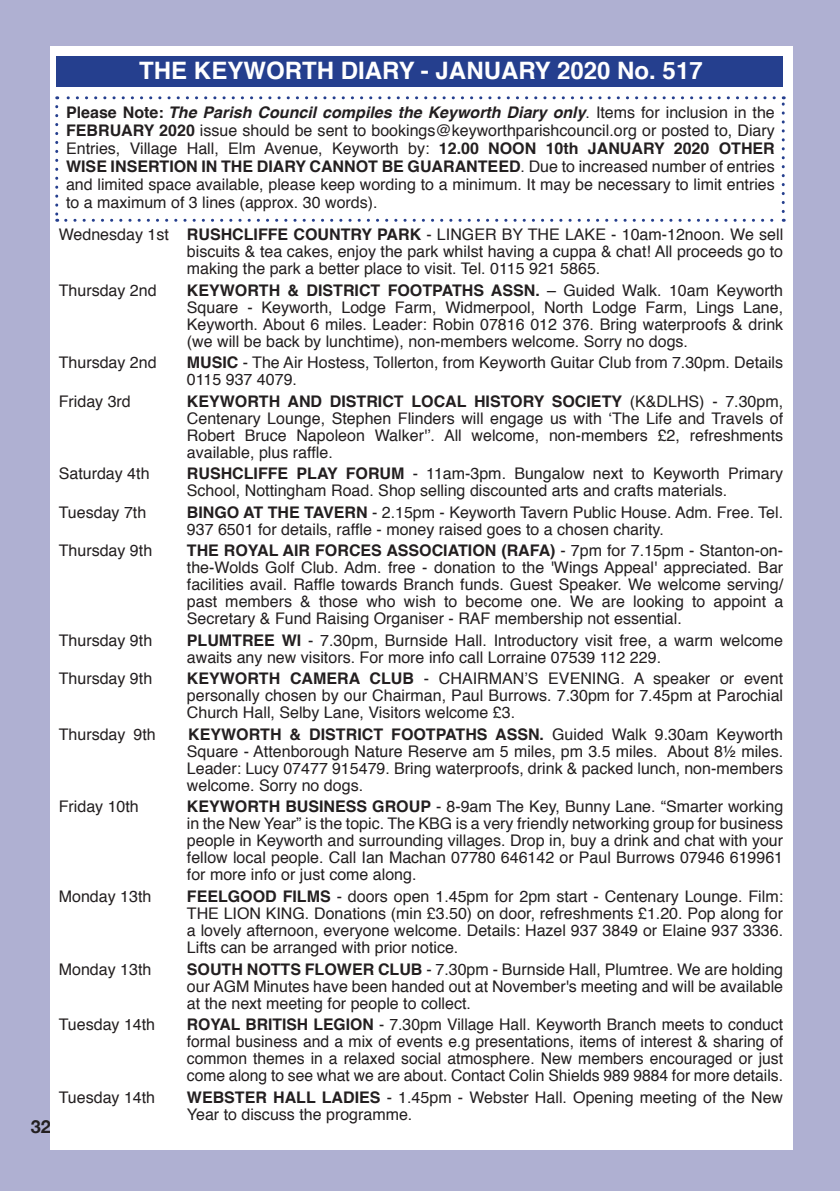
<style>
.page{position:relative;width:840px;height:1191px;background:#fff}
.page>*{position:absolute;margin:0;border:0;box-sizing:border-box;transform-origin:0 0}
.t1{font:700 24px "Helvetica";color:#fff}
.t2{font:700 18px "Helvetica Neue";color:#231f20}
.t3{font:16px/17px "Helvetica";color:#231f20;text-align:justify}
.s1{font-weight:700}
.s2{font-weight:700;font-style:italic}
</style>
<div class="page">
<div style="left:0;top:0;width:839px;height:1191px;background:#afb0d2"></div>
<div style="left:51px;top:46px;width:741px;height:1104px;background:#fff"></div>
<div style="left:57px;top:57px;width:725px;height:30px;background:#253f8e"></div>
<svg style="left:55px;top:107px;width:3px;height:115px"></svg>
<svg style="left:66px;top:219px;width:717px;height:3px"></svg>
<svg style="left:781px;top:96px;width:3px;height:115px"></svg>
<svg style="left:57px;top:96px;width:716px;height:3px"></svg>
<h1 class="t1" style="left:139px;top:52px;width:564px">THE KEYWORTH DIARY - JANUARY 2020 No. 517</h1>
<p class="t2" style="left:31px;top:1112px;width:22px">32</p>
<p class="t3" style="left:66px;top:103px;width:709px;line-height:18px"><span class="s1">Please Note:</span> <span class="s2">The Parish Council compiles the Keyworth Diary only</span>. Items for inclusion in the <span class="s1">FEBRUARY 2020</span> issue should be sent to bookings@keyworthparishcouncil.org or posted to, Diary Entries, Village Hall, Elm Avenue, Keyworth by: <span class="s1">12.00 NOON 10th JANUARY 2020 OTHER WISE INSERTION IN THE DIARY CANNOT BE GUARANTEED</span>. Due to increased number of entries and limited space available, please keep wording to a minimum. It may be necessary to limit entries to a maximum of 3 lines (approx. 30 words).</p>
<p class="t3" style="left:187px;top:226px;width:597px;text-indent:-128px">Wednesday 1st <span class="s1">RUSHCLIFFE COUNTRY PARK</span> - LINGER BY THE LAKE - 10am-12noon. We sell biscuits &amp; tea cakes, enjoy the park whilst having a cuppa &amp; chat! All proceeds go to making the park a better place to visit. Tel. 0115 921 5865.</p>
<p class="t3" style="left:59px;top:282px;width:99px">Thursday 2nd</p>
<p class="t3" style="left:187px;top:282px;width:597px"><span class="s1">KEYWORTH &amp; DISTRICT FOOTPATHS ASSN.</span> – Guided Walk. 10am Keyworth Square - Keyworth, Lodge Farm, Widmerpool, North Lodge Farm, Lings Lane, Keyworth. About 6 miles. Leader: Robin 07816 012 376. Bring waterproofs &amp; drink (we will be back by lunchtime), non-members welcome. Sorry no dogs.</p>
<p class="t3" style="left:59px;top:354px;width:99px">Thursday 2nd</p>
<p class="t3" style="left:187px;top:354px;width:597px"><span class="s1">MUSIC</span> - The Air Hostess, Tollerton, from Keyworth Guitar Club from 7.30pm. Details<br>0115 937 4079.</p>
<p class="t3" style="left:59px;top:393px;width:74px">Friday 3rd</p>
<p class="t3" style="left:187px;top:393px;width:597px"><span class="s1">KEYWORTH AND DISTRICT LOCAL HISTORY SOCIETY</span> (K&amp;DLHS) - 7.30pm, Centenary Lounge, Stephen Flinders will engage us with ‘The Life and Travels of Robert Bruce Napoleon Walker'’. All welcome, non-members £2, refreshments available, plus raffle.</p>
<p class="t3" style="left:59px;top:465px;width:92px">Saturday 4th</p>
<p class="t3" style="left:187px;top:465px;width:597px"><span class="s1">RUSHCLIFFE PLAY FORUM</span> - 11am-3pm. Bungalow next to Keyworth Primary<br>School, Nottingham Road. Shop selling discounted arts and crafts materials.</p>
<p class="t3" style="left:59px;top:504px;width:89px">Tuesday 7th</p>
<p class="t3" style="left:187px;top:504px;width:597px"><span class="s1">BINGO AT THE TAVERN</span> - 2.15pm - Keyworth Tavern Public House. Adm. Free. Tel.<br>937 6501 for details, raffle - money raised goes to a chosen charity.</p>
<p class="t3" style="left:59px;top:543px;width:95px">Thursday 9th</p>
<p class="t3" style="left:187px;top:543px;width:597px"><span class="s1">THE ROYAL AIR FORCES ASSOCIATION (RAFA)</span> - 7pm for 7.15pm - Stanton-on&shy;the-Wolds Golf Club. Adm. free - donation to the 'Wings Appeal' appreciated. Bar facilities avail. Raffle towards Branch funds. Guest Speaker. We welcome serving/ past members &amp; those who wish to become one. We are looking to appoint a Secretary &amp; Fund Raising Organiser - RAF membership not essential.</p>
<p class="t3" style="left:59px;top:632px;width:95px">Thursday 9th</p>
<p class="t3" style="left:187px;top:632px;width:597px"><span class="s1">PLUMTREE WI</span> - 7.30pm, Burnside Hall. Introductory visit free, a warm welcome awaits any new visitors. For more info call Lorraine 07539 112 229.</p>
<p class="t3" style="left:59px;top:671px;width:95px">Thursday 9th</p>
<p class="t3" style="left:187px;top:671px;width:597px"><span class="s1">KEYWORTH CAMERA CLUB</span> - CHAIRMAN’S EVENING. A speaker or event personally chosen by our Chairman, Paul Burrows. 7.30pm for 7.45pm at Parochial Church Hall, Selby Lane, Visitors welcome £3.</p>
<p class="t3" style="left:59px;top:726px;width:98px">Thursday 9th</p>
<p class="t3" style="left:187px;top:726px;width:597px"><span class="s1">KEYWORTH &amp; DISTRICT FOOTPATHS ASSN.</span> Guided Walk 9.30am Keyworth Square - Attenborough Nature Reserve am 5 miles, pm 3.5 miles. About 8½ miles.<br>Leader: Lucy 07477 915479. Bring waterproofs, drink &amp; packed lunch, non-members welcome. Sorry no dogs.</p>
<p class="t3" style="left:59px;top:799px;width:82px">Friday 10th</p>
<p class="t3" style="left:187px;top:799px;width:597px"><span class="s1">KEYWORTH BUSINESS GROUP</span> - 8-9am The Key, Bunny Lane. “Smarter working in the New Year” is the topic. The KBG is a very friendly networking group for business people in Keyworth and surrounding villages. Drop in, buy a drink and chat with your fellow local people. Call Ian Machan 07780 646142 or Paul Burrows 07946 619961 for more info or just come along.</p>
<p class="t3" style="left:59px;top:888px;width:94px">Monday 13th</p>
<p class="t3" style="left:187px;top:888px;width:597px"><span class="s1">FEELGOOD FILMS</span> - doors open 1.45pm for 2pm start - Centenary Lounge. Film:<br>THE LION KING. Donations (min £3.50) on door, refreshments £1.20. Pop along for a lovely afternoon, everyone welcome. Details: Hazel 937 3849 or Elaine 937 3336.<br>Lifts can be arranged with prior notice.</p>
<p class="t3" style="left:59px;top:961px;width:94px">Monday 13th</p>
<p class="t3" style="left:187px;top:961px;width:597px"><span class="s1">SOUTH NOTTS FLOWER CLUB</span> - 7.30pm - Burnside Hall, Plumtree. We are holding our AGM Minutes have been handed out at November's meeting and will be available at the next meeting for people to collect.</p>
<p class="t3" style="left:59px;top:1016px;width:98px">Tuesday 14th</p>
<p class="t3" style="left:187px;top:1016px;width:597px"><span class="s1">ROYAL BRITISH LEGION</span> - 7.30pm Village Hall. Keyworth Branch meets to conduct formal business and a mix of events e.g presentations, items of interest &amp; sharing of common themes in a relaxed social atmosphere. New members encouraged or just come along to see what we are about. Contact Colin Shields 989 9884 for more details.</p>
<p class="t3" style="left:59px;top:1089px;width:98px">Tuesday 14th</p>
<p class="t3" style="left:187px;top:1089px;width:597px"><span class="s1">WEBSTER HALL LADIES</span> - 1.45pm - Webster Hall. Opening meeting of the New<br>Year to discuss the programme.</p>
</div>
